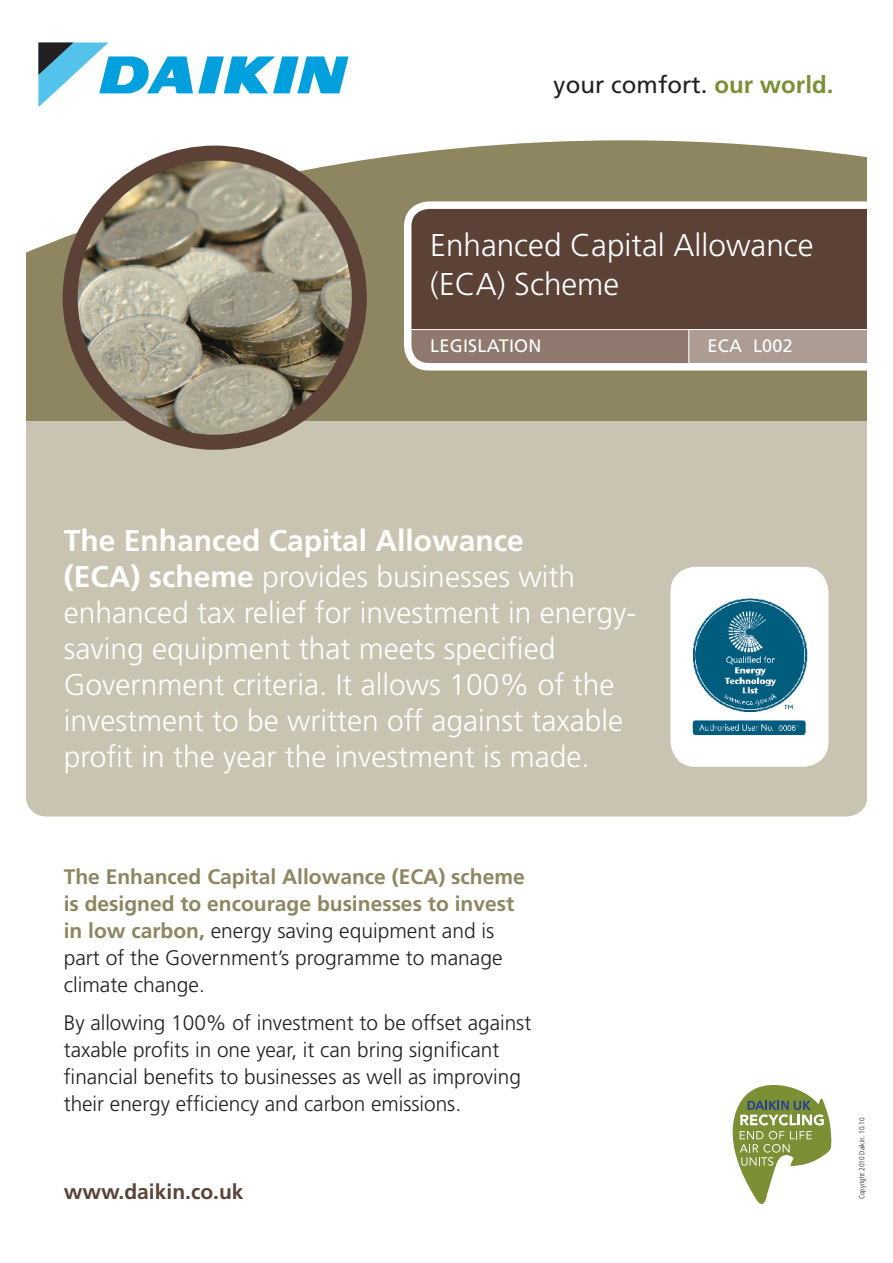
<style>
.page{position:relative;width:893px;height:1263px;background:#fff}
.page>*{position:absolute;margin:0;border:0;box-sizing:border-box;transform-origin:0 0}
.t1{font:300 31.5px/39px "Frutiger";color:#fff}
.t2{font:300 30px/36px "Frutiger";color:#fff}
.t3{font:24px "Frutiger";color:#231f20}
.t4{font:300 21px/27px "Frutiger";color:#231f20}
.t5{font:700 21px/27px "Frutiger";color:#8e8661}
.t6{font:700 21px "Frutiger";color:#5c4236}
.t7{font:18px "Frutiger";letter-spacing:.015em;color:#fff}
.t8{font:300 condensed 7.5px "Frutiger";color:#231f20}
.s1{font-weight:700;color:#7b8f35}
.s2{font-weight:700}
.s3{font-weight:300;color:#231f20}
</style>
<div class="page">
<div style="left:26px;top:378px;width:841px;height:438px;background:#c9c3b1;border-radius:21px"></div>
<div style="left:670px;top:567px;width:158px;height:200px;background:#fff;border-radius:26px"></div>
<img style="left:692px;top:598px;width:116px;height:138px">
<svg style="left:26px;top:140px;width:841px;height:281px;fill:#8e8661"></svg>
<svg style="left:38px;top:43px;width:311px;height:64px"></svg>
<img style="left:70px;top:153px;width:289px;height:289px;border-radius:145px">
<div style="left:63px;top:146px;width:304px;height:304px;border:15px solid #5c4236;border-radius:50%"></div>
<svg style="left:404px;top:201px;width:463px;height:169px"></svg>
<svg style="left:732px;top:1084px;width:100px;height:120px"></svg>
<p class="t3" style="left:554px;top:71px;width:281px">your comfort. <span class="s1">our world.</span></p>
<p class="t1" style="left:430px;top:226px;width:385px">Enhanced Capital Allowance (ECA) Scheme</p>
<p class="t7" style="left:430px;top:335px;width:113px">LEGISLATION</p>
<p class="t7" style="left:708px;top:335px;width:87px">ECA L002</p>
<p class="t2" style="left:64px;top:522px;width:574px"><span class="s2">The Enhanced Capital Allowance<br>(ECA) scheme</span> provides businesses with enhanced tax relief for investment in energy&shy;saving equipment that meets specified Government criteria. It allows 100% of the investment to be written off against taxable profit in the year the investment is made.</p>
<p class="t5" style="left:64px;top:863px;width:462px">The Enhanced Capital Allowance (ECA) scheme is designed to encourage businesses to invest in low carbon, <span class="s3">energy saving equipment and is part of the Government’s programme to manage climate change.</span></p>
<p class="t4" style="left:64px;top:1009px;width:469px">By allowing 100% of investment to be offset against taxable profits in one year, it can bring significant financial benefits to businesses as well as improving their energy efficiency and carbon emissions.</p>
<p class="t6" style="left:64px;top:1179px;width:181px">www.daikin.co.uk</p>
<p class="t8" style="left:858px;top:1199px;width:83px;rotate:-90deg">Copyright 2010 Daikin. 10.10</p>
</div>
